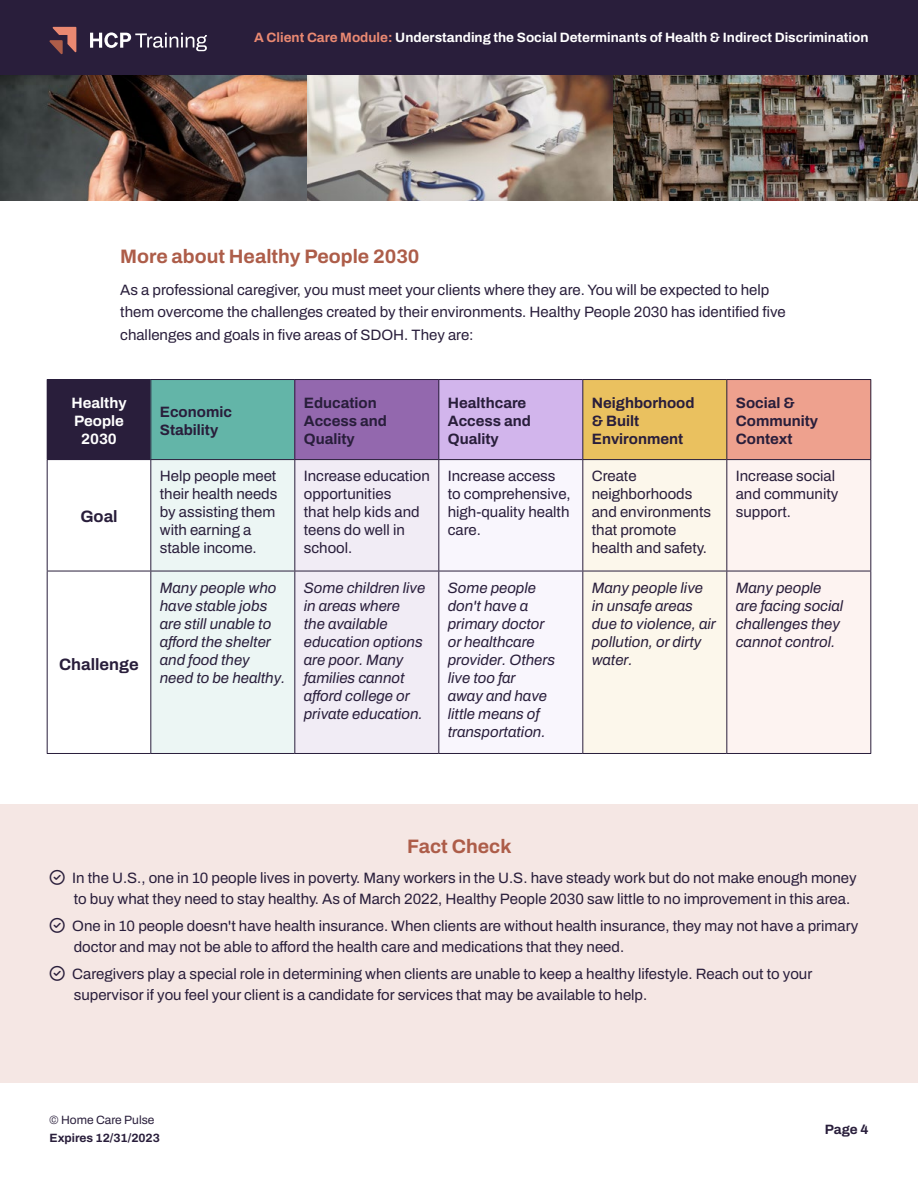
<style>
.page{position:relative;width:918px;height:1188px;background:#fff}
.page>*{position:absolute;margin:0;border:0;box-sizing:border-box;transform-origin:0 0}
.t1{font:700 19.5px "Archivo";color:#ad5d49}
.t2{font:700 16.5px "Archivo";color:#291e3b}
.t3{font:600 15px/18px "Archivo";color:#291e3b}
.t4{font:italic 600 15px/18px "Archivo";color:#291e3b}
.t5{font:700 15px/18px "Archivo";color:#291e3b}
.t6{font:700 15px/18px "Archivo";color:#fff;text-align:center}
.t7{font:700 13.5px "Archivo";color:#fff}
.t8{font:700 13.5px "Archivo";color:#291e3b}
.t9{font:700 12px "Archivo";color:#291e3b}
.t10{font:600 12px "Archivo";color:#291e3b}
.s1{color:#ea8972}
</style>
<div class="page">
<div style="left:0;top:804px;width:918px;height:279px;background:#f5e7e4"></div>
<div style="left:47px;top:380px;width:104px;height:80px;background:#291e3b"></div>
<div style="left:151px;top:380px;width:144px;height:80px;background:#63b5a8"></div>
<div style="left:295px;top:380px;width:144px;height:80px;background:#9368ae"></div>
<div style="left:439px;top:380px;width:144px;height:80px;background:#d2b5ec"></div>
<div style="left:583px;top:380px;width:144px;height:80px;background:#eac15f"></div>
<div style="left:727px;top:380px;width:144px;height:80px;background:#eea18e"></div>
<svg style="left:151px;top:460px;width:719px;height:293px"></svg>
<hr style="left:47px;top:460px;width:1px;height:111px;background:#291e3b">
<hr style="left:150px;top:460px;width:1px;height:111px;background:#291e3b">
<hr style="left:294px;top:460px;width:1px;height:111px;background:#291e3b">
<hr style="left:438px;top:460px;width:1px;height:111px;background:#291e3b">
<hr style="left:582px;top:460px;width:1px;height:111px;background:#291e3b">
<hr style="left:726px;top:460px;width:1px;height:111px;background:#291e3b">
<hr style="left:870px;top:460px;width:1px;height:111px;background:#291e3b">
<hr style="left:47px;top:571px;width:104px;height:1px;background:#291e3b">
<hr style="left:47px;top:571px;width:1px;height:182px;background:#291e3b">
<hr style="left:151px;top:571px;width:144px;height:1px;background:#291e3b">
<hr style="left:150px;top:571px;width:1px;height:182px;background:#291e3b">
<hr style="left:295px;top:571px;width:144px;height:1px;background:#291e3b">
<hr style="left:294px;top:571px;width:1px;height:182px;background:#291e3b">
<hr style="left:439px;top:571px;width:144px;height:1px;background:#291e3b">
<hr style="left:438px;top:571px;width:1px;height:182px;background:#291e3b">
<hr style="left:583px;top:571px;width:144px;height:1px;background:#291e3b">
<hr style="left:582px;top:571px;width:1px;height:182px;background:#291e3b">
<hr style="left:727px;top:571px;width:144px;height:1px;background:#291e3b">
<hr style="left:726px;top:571px;width:1px;height:182px;background:#291e3b">
<hr style="left:870px;top:571px;width:1px;height:182px;background:#291e3b">
<hr style="left:47px;top:753px;width:104px;height:1px;background:#291e3b">
<hr style="left:151px;top:753px;width:144px;height:1px;background:#291e3b">
<hr style="left:295px;top:753px;width:144px;height:1px;background:#291e3b">
<hr style="left:439px;top:753px;width:144px;height:1px;background:#291e3b">
<hr style="left:583px;top:753px;width:144px;height:1px;background:#291e3b">
<hr style="left:727px;top:753px;width:144px;height:1px;background:#291e3b">
<hr style="left:47px;top:379px;width:104px;height:1px;background:#291e3b">
<hr style="left:151px;top:379px;width:144px;height:1px;background:#291e3b">
<hr style="left:295px;top:379px;width:144px;height:1px;background:#291e3b">
<hr style="left:294px;top:380px;width:1px;height:79px;background:#291e3b">
<hr style="left:439px;top:379px;width:144px;height:1px;background:#291e3b">
<hr style="left:438px;top:380px;width:1px;height:79px;background:#291e3b">
<hr style="left:583px;top:379px;width:144px;height:1px;background:#291e3b">
<hr style="left:582px;top:380px;width:1px;height:79px;background:#291e3b">
<hr style="left:727px;top:379px;width:144px;height:1px;background:#291e3b">
<hr style="left:726px;top:380px;width:1px;height:79px;background:#291e3b">
<hr style="left:870px;top:380px;width:1px;height:79px;background:#291e3b">
<hr style="left:151px;top:459px;width:144px;height:1px;background:#291e3b">
<hr style="left:295px;top:459px;width:144px;height:1px;background:#291e3b">
<hr style="left:439px;top:459px;width:144px;height:1px;background:#291e3b">
<hr style="left:583px;top:459px;width:144px;height:1px;background:#291e3b">
<hr style="left:727px;top:459px;width:144px;height:1px;background:#291e3b">
<img style="left:613px;top:75px;width:305px;height:126px">
<img style="left:306px;top:75px;width:307px;height:126px">
<svg style="left:0;top:75px;width:306px;height:126px"></svg>
<div style="left:0;top:0;width:918px;height:75px;background:#291e3b"></div>
<svg style="left:50px;top:27px;width:26px;height:27px"></svg>
<svg style="left:90px;top:32px;width:117px;height:19px"></svg>
<p class="t7" style="left:254px;top:27px;width:616px"><span class="s1">A Client Care Module:</span> Understanding the Social Determinants of Health &amp; Indirect Discrimination</p>
<h1 class="t1" style="left:120px;top:242px;width:301px">More about Healthy People 2030</h1>
<p class="t3" style="left:120px;top:278px;width:667px;line-height:22.5px">As a professional caregiver, you must meet your clients where they are. You will be expected to help them overcome the challenges created by their environments. Healthy People 2030 has identified five challenges and goals in five areas of SDOH. They are:</p>
<p class="t6" style="left:71px;top:394px;width:57px">Healthy<br>People<br>2030</p>
<p class="t5" style="left:160px;top:403px;width:74px">Economic<br>Stability</p>
<p class="t5" style="left:304px;top:394px;width:85px">Education<br>Access and<br>Quality</p>
<p class="t5" style="left:448px;top:394px;width:85px">Healthcare<br>Access and<br>Quality</p>
<p class="t5" style="left:592px;top:394px;width:104px">Neighborhood &amp; Built<br>Environment</p>
<p class="t5" style="left:736px;top:394px;width:84px">Social &amp;<br>Community<br>Context</p>
<p class="t2" style="left:80px;top:504px;width:39px">Goal</p>
<p class="t2" style="left:59px;top:651px;width:81px">Challenge</p>
<p class="t3" style="left:160px;top:467px;width:119px">Help people meet their health needs by assisting them with earning a stable income.</p>
<p class="t3" style="left:304px;top:467px;width:128px">Increase education opportunities<br>that help kids and teens do well in school.</p>
<p class="t3" style="left:448px;top:467px;width:124px">Increase access to comprehensive, high-quality health care.</p>
<p class="t3" style="left:592px;top:467px;width:121px">Create neighborhoods and environments that promote health and safety.</p>
<p class="t3" style="left:736px;top:467px;width:104px">Increase social and community support.</p>
<p class="t4" style="left:160px;top:579px;width:127px">Many people who have stable jobs are still unable to afford the shelter and food they need to be healthy.</p>
<p class="t4" style="left:304px;top:579px;width:123px">Some children live in areas where<br>the available education options are poor. Many families cannot afford college or private education.</p>
<p class="t4" style="left:448px;top:579px;width:109px">Some people don't have a primary doctor or healthcare provider. Others live too far<br>away and have little means of transportation.</p>
<p class="t4" style="left:592px;top:579px;width:126px">Many people live in unsafe areas due to violence, air pollution, or dirty water.</p>
<p class="t4" style="left:736px;top:579px;width:109px">Many people are facing social challenges they cannot control.</p>
<h1 class="t1" style="left:407px;top:832px;width:106px">Fact Check</h1>
<p class="t3" style="left:72px;top:867px;width:786px;line-height:21px">In the U.S., one in 10 people lives in poverty. Many workers in the U.S. have steady work but do not make enough money to buy what they need to stay healthy. As of March 2022, Healthy People 2030 saw little to no improvement in this area.</p>
<p class="t3" style="left:72px;top:915px;width:787px;line-height:21px">One in 10 people doesn't have health insurance. When clients are without health insurance, they may not have a primary doctor and may not be able to afford the health care and medications that they need.</p>
<p class="t3" style="left:72px;top:963px;width:742px;line-height:21px">Caregivers play a special role in determining when clients are unable to keep a healthy lifestyle. Reach out to your supervisor if you feel your client is a candidate for services that may be available to help.</p>
<p class="t10" style="left:50px;top:1111px;width:106px">© Home Care Pulse</p>
<p class="t9" style="left:50px;top:1129px;width:112px">Expires 12/31/2023</p>
<p class="t8" style="left:825px;top:1119px;width:45px">Page 4</p>
</div>
